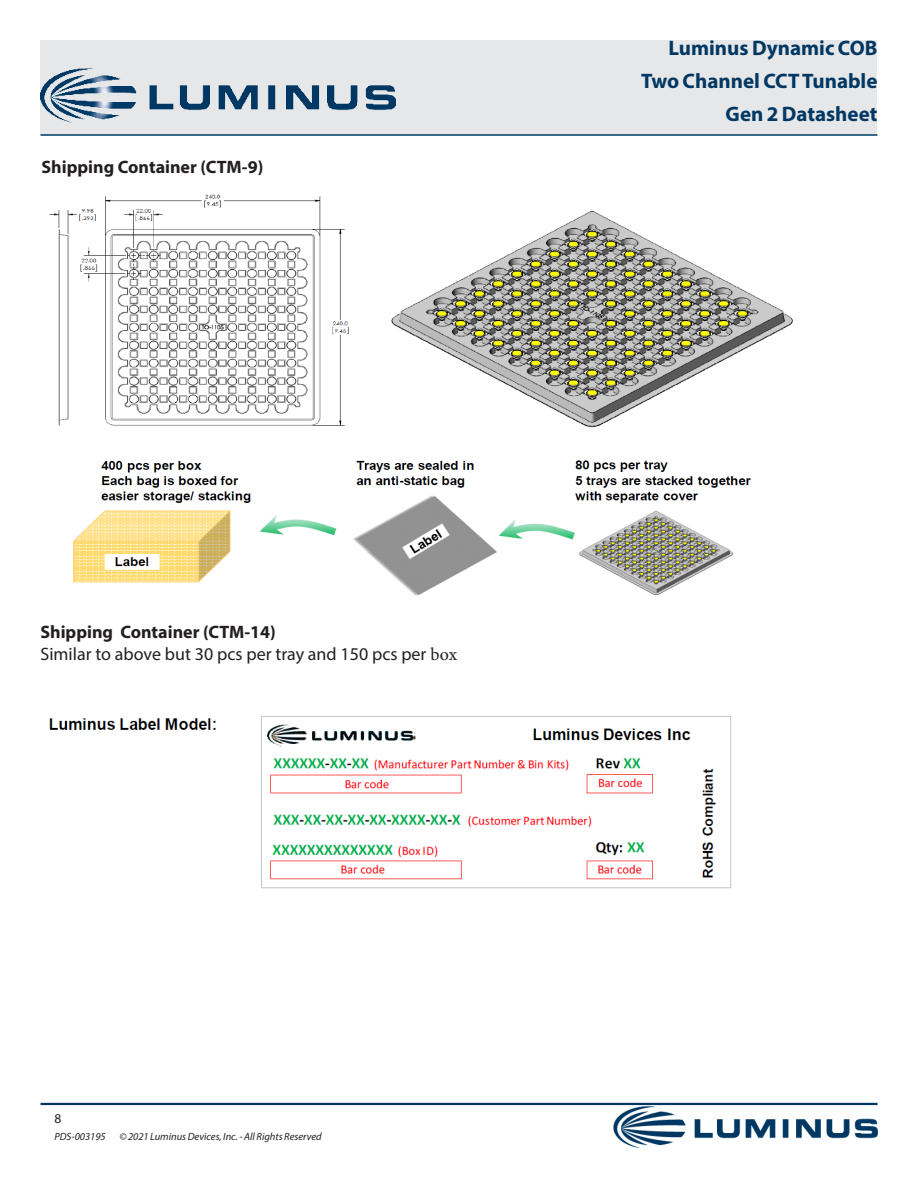
<style>
.page{position:relative;width:918px;height:1188px;background:#fff}
.page>*{position:absolute;margin:0;border:0;box-sizing:border-box;transform-origin:0 0}
.DS_Title1{font:700 21px "Myriad Pro";color:#003863}
.t1{font:700 18px "Myriad Pro";color:#231f20}
.t2{font:18px "Myriad Pro";color:#231f20}
.zzFooterRight2{font:13.5px "Myriad Pro";color:#231f20}
.zzFooterRight1{font:italic 10.5px "Myriad Pro";color:#231f20}
.s1{font-family:"Minion Pro"}
</style>
<div class="page">
<div style="left:40px;top:40px;width:838px;height:95px;background:#e6e7e9"></div>
<hr style="left:40px;top:1103px;width:838px;height:2px;background:#003863">
<hr style="left:40px;top:134px;width:838px;height:2px;background:#003863">
<img style="left:614px;top:1107px;width:264px;height:41px">
<img style="left:49px;top:194px;width:744px;height:402px">
<img style="left:49px;top:716px;width:682px;height:173px">
<img style="left:41px;top:68px;width:355px;height:55px">
<p class="t1" style="left:42px;top:156px;width:223px">Shipping Container (CTM-9)</p>
<p class="t1" style="left:40px;top:621px;width:237px">Shipping Container (CTM-14)</p>
<p class="t2" style="left:40px;top:643px;width:418px">Similar to above but 30 pcs per tray and 150 pcs per <span class="s1">box</span></p>
<p class="zzFooterRight2" style="left:54px;top:1110px;width:8px">8</p>
<p class="zzFooterRight1" style="left:54px;top:1129px;width:53px">PDS-003195</p>
<p class="zzFooterRight1" style="left:119px;top:1129px;width:204px">© 2021 Luminus Devices, Inc. - All Rights Reserved</p>
<p class="DS_Title1" style="left:668px;top:34px;width:211px">Luminus Dynamic COB</p>
<p class="DS_Title1" style="left:641px;top:67px;width:238px">Two Channel CCT Tunable</p>
<p class="DS_Title1" style="left:726px;top:100px;width:153px">Gen 2 Datasheet</p>
</div>
